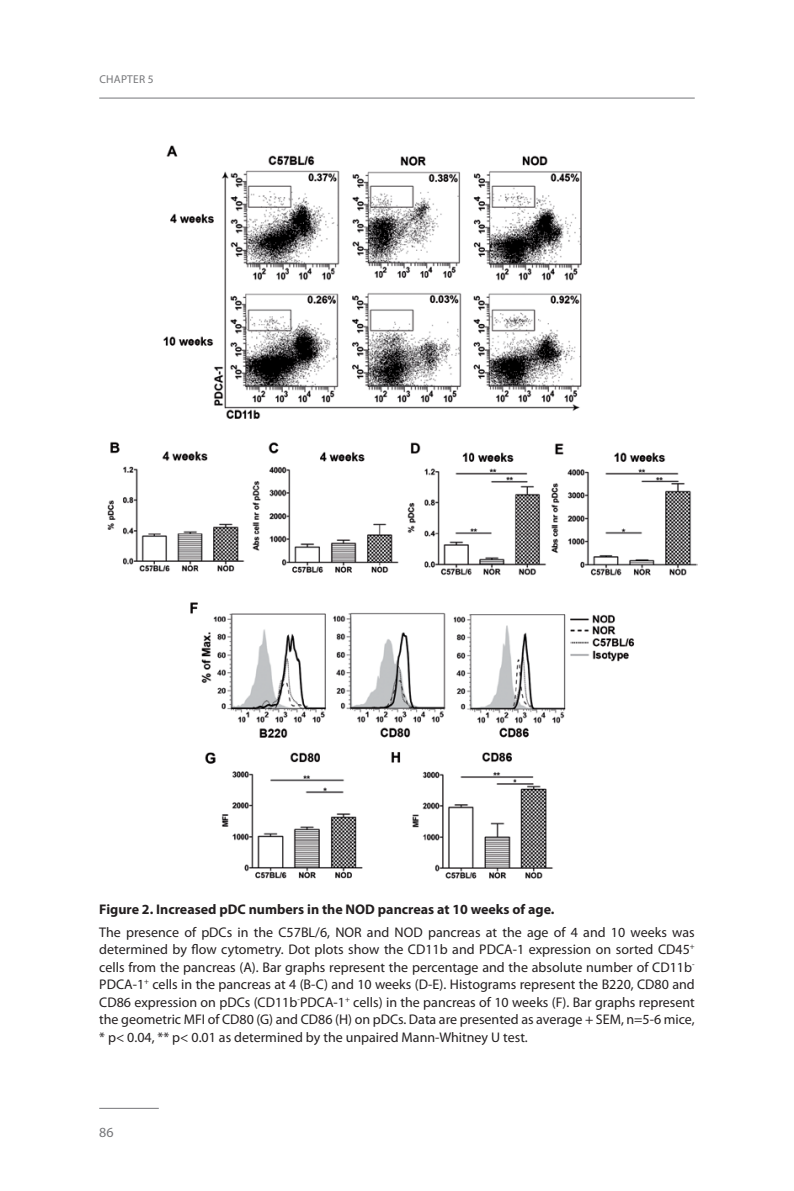
<style>
.page{position:relative;width:794px;height:1191px;background:#fff}
.page>*{position:absolute;margin:0;border:0;box-sizing:border-box;transform-origin:0 0}
.t1{font:14px/17.5px "Myriad Pro";color:#231f20;text-align:justify}
.t2{font:700 14px "Myriad Pro";color:#231f20}
.t3{font:14px "Myriad Pro";color:#757679}
.t4{font:11.38px "Myriad Pro";color:#757679}
</style>
<div class="page">
<hr style="left:99px;top:98px;width:595px;height:1px;background:#757679">
<hr style="left:99px;top:1107px;width:60px;height:1px;background:#757679">
<img style="left:108px;top:145px;width:589px;height:734px">
<p class="t4" style="left:99px;top:72px;width:15px">Chapter</p>
<p class="t4" style="left:148px;top:72px;width:7px">5</p>
<p class="t2" style="left:99px;top:900px;width:457px">Figure 2. Increased pDC numbers in the NOD pancreas at 10 weeks of age.</p>
<p class="t1" style="left:99px;top:923px;width:597px">The presence of pDCs in the C57BL/6, NOR and NOD pancreas at the age of 4 and 10 weeks was determined by flow cytometry. Dot plots show the CD11b and PDCA-1 expression on sorted CD45<sup>+ </sup>cells from the pancreas (A). Bar graphs represent the percentage and the absolute number of CD11b<sup>-</sup>PDCA-1<sup>+</sup> cells in the pancreas at 4 (B-C) and 10 weeks (D-E). Histograms represent the B220, CD80 and CD86 expression on pDCs (CD11b<sup>-</sup>PDCA-1<sup>+</sup> cells) in the pancreas of 10 weeks (F). Bar graphs represent the geometric MFI of CD80 (G) and CD86 (H) on pDCs. Data are presented as average + SEM, n=5-6 mice, * p&lt; 0.04, ** p&lt; 0.01 as determined by the unpaired Mann-Whitney U test.</p>
<p class="t3" style="left:99px;top:1123px;width:16px">86</p>
</div>
